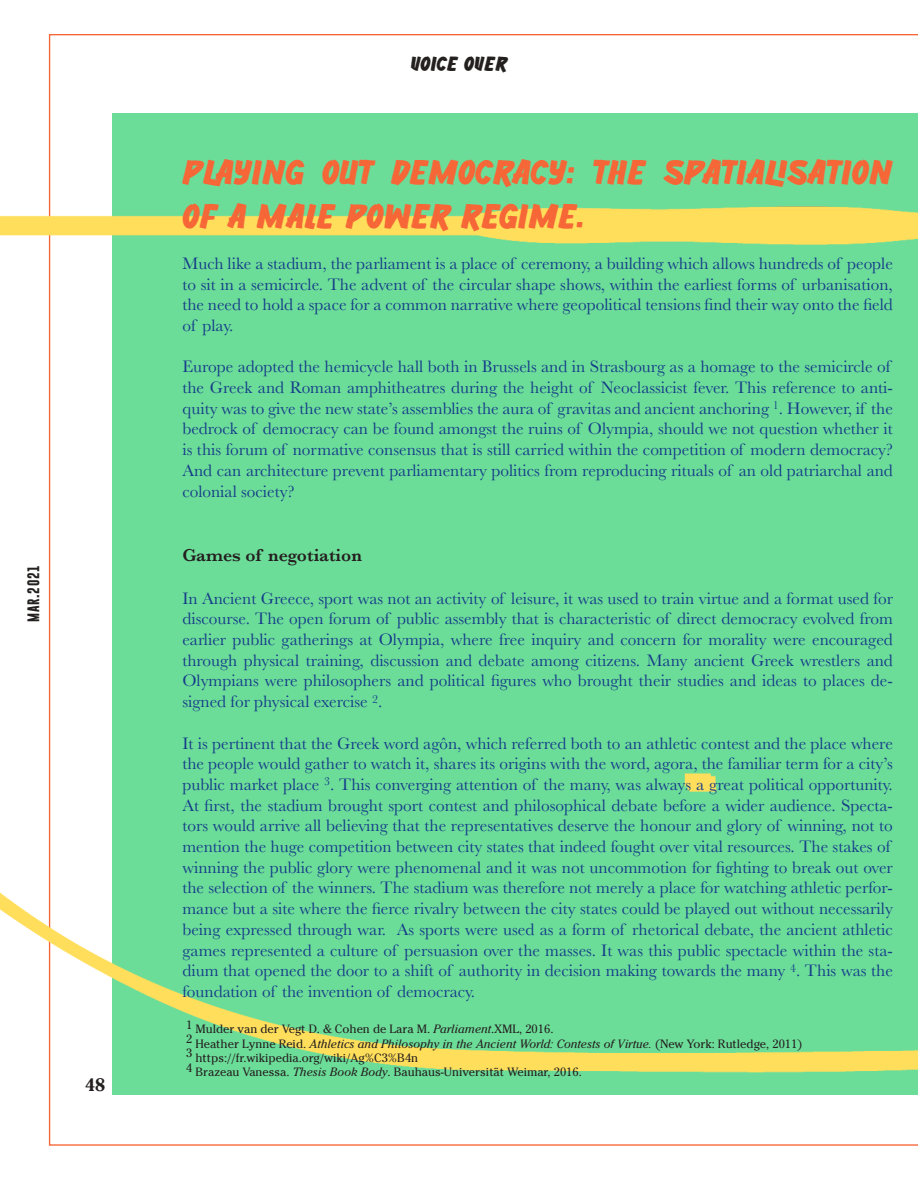
<style>
.page{position:relative;width:918px;height:1188px;background:#fff}
.page>*{position:absolute;margin:0;border:0;box-sizing:border-box;transform-origin:0 0}
.t1{font:36px/43.2px "Freelancer";color:#f66637}
.t2{font:21px "Freelancer";color:#241f1f}
.t3{font:600 18px "Baskerville";color:#241f1f}
.t4{font:700 18px "Cheltenham Std";color:#241f1f}
.t5{font:17.25px/20.7px "Baskerville";color:#153c89;text-align:justify}
.t6{font:12px/14.4px "Cheltenham Std";color:#241f1f}
.t7{font:700 12px "Gobold";letter-spacing:.05em;color:#241f1f}
.s1{font-style:italic}
</style>
<div class="page">
<img style="left:0;top:34px;width:918px;height:1112px">
<p class="t7" style="left:25px;top:622px;width:57px;rotate:-90deg">MAR.2021</p>
<p class="t4" style="left:85px;top:1074px;width:22px">48</p>
<p class="t2" style="left:411px;top:53px;width:98px">VOICE OVER</p>
<h1 class="t1" style="left:182px;top:150px;width:712px">PLAYING OUT DEMOCRACY: THE SPATIALISATION<br>OF A MALE POWER REGIME.</h1>
<p class="t5" style="left:182px;top:253px;width:712px">Much like a stadium, the parliament is a place of ceremony, a building which allows hundreds of people to sit in a semicircle. The advent of the circular shape shows, within the earliest forms of urbanisation, the need to hold a space for a common narrative where geopolitical tensions find their way onto the field of play.</p>
<p class="t5" style="left:182px;top:357px;width:712px;text-align:left">Europe adopted the hemicycle hall both in Brussels and in Strasbourg as a homage to the semicircle of the Greek and Roman amphitheatres during the height of Neoclassicist fever. This reference to anti&shy;quity was to give the new state’s assemblies the aura of gravitas and ancient anchoring <sup>1</sup>. However, if the bedrock of democracy can be found amongst the ruins of Olympia, should we not question whether it is this forum of normative consensus that is still carried within the competition of modern democracy?<br>And can architecture prevent parliamentary politics from reproducing rituals of an old patriarchal and colonial society?</p>
<p class="t3" style="left:182px;top:543px;width:181px">Games of negotiation</p>
<p class="t5" style="left:182px;top:588px;width:712px">In Ancient Greece, sport was not an activity of leisure, it was used to train virtue and a format used for discourse. The open forum of public assembly that is characteristic of direct democracy evolved from earlier public gatherings at Olympia, where free inquiry and concern for morality were encouraged through physical training, discussion and debate among citizens. Many ancient Greek wrestlers and Olympians were philosophers and political figures who brought their studies and ideas to places de&shy;signed for physical exercise <sup>2</sup>.</p>
<p class="t5" style="left:182px;top:733px;width:712px;text-align:left">It is pertinent that the Greek word agôn, which referred both to an athletic contest and the place where the people would gather to watch it, shares its origins with the word, agora, the familiar term for a city’s public market place <sup>3</sup>. This converging attention of the many, was always a great political opportunity.<br>At first, the stadium brought sport contest and philosophical debate before a wider audience. Specta&shy;tors would arrive all believing that the representatives deserve the honour and glory of winning, not to mention the huge competition between city states that indeed fought over vital resources. The stakes of winning the public glory were phenomenal and it was not uncommotion for fighting to break out over the selection of the winners. The stadium was therefore not merely a place for watching athletic perfor&shy;mance but a site where the fierce rivalry between the city states could be played out without necessarily being expressed through war. As sports were used as a form of rhetorical debate, the ancient athletic games represented a culture of persuasion over the masses. It was this public spectacle within the sta&shy;dium that opened the door to a shift of authority in decision making towards the many <sup>4</sup>. This was the foundation of the invention of democracy.</p>
<p class="t6" style="left:186px;top:1022px;width:618px">1 Mulder van der Vegt D. &amp; Cohen de Lara M. <span class="s1">Parliament</span>.XML, 2016.<br>2 Heather Lynne Reid. <span class="s1">Athletics and Philosophy in the Ancient World: Contests of Virtue.</span> (New York: Rutledge, 2011)<br>3 https://fr.wikipedia.org/wiki/Ag%C3%B4n<br>4 Brazeau Vanessa. <span class="s1">Thesis Book Body</span>. Bauhaus-Universität Weimar, 2016.</p>
</div>
